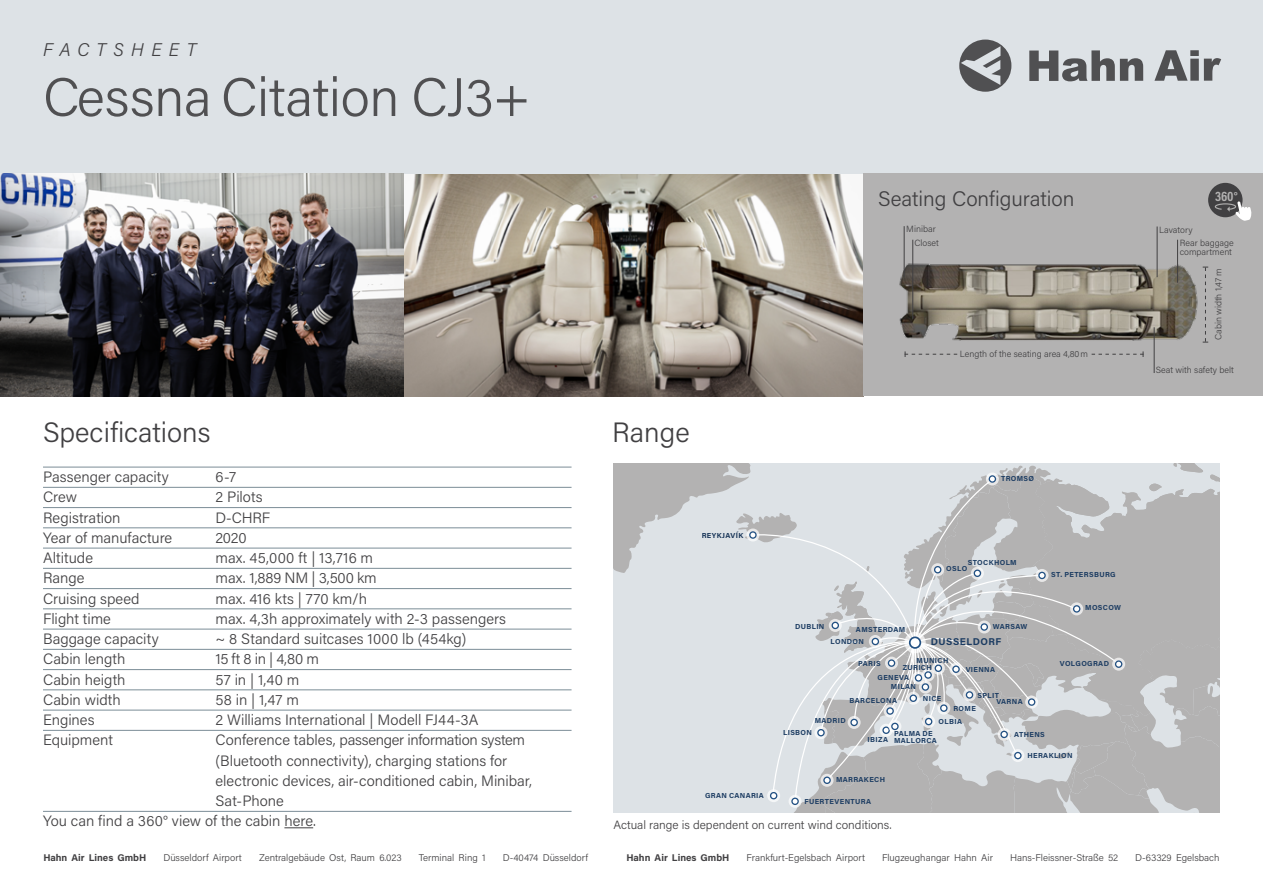
<style>
.page{position:relative;width:1263px;height:893px;background:#fff}
.page>*{position:absolute;margin:0;border:0;box-sizing:border-box;transform-origin:0 0}
.t1{font:300 54.15px "Acumin Pro";letter-spacing:-.01em;color:#414042}
.t2{font:300 27.9px "Acumin Pro";color:#414042}
.t3{font:300 21px "Acumin Pro";color:#414042}
.t4{font:italic 300 18.3px "Acumin Pro";letter-spacing:.395em;color:#414042}
.t5{font:300 15px "Acumin Pro";color:#414042}
.t6{font:300 15px "Acumin Pro";letter-spacing:.02em;color:#414042}
.t7{font:700 13.5px "Acumin Pro Cond";color:#b3b2b2}
.t8{font:300 12px "Acumin Pro";color:#414042}
.t9{font:700 9.9px "Acumin Pro";letter-spacing:.045em;color:#1c3c62}
.t10{font:300 9.75px "Acumin Pro";color:#414042}
.t11{font:700 9.75px "Acumin Pro";color:#414042}
.t12{font:300 9px/9px "Acumin Pro";color:#414042}
.t13{font:700 7.2px/6.9px "Acumin Pro";letter-spacing:.05em;color:#1c3c62}
</style>
<div class="page">
<img style="left:404px;top:173px;width:459px;height:223px">
<hr style="left:43px;top:467px;width:528px;height:1px;background:#7b8d97">
<hr style="left:43px;top:487px;width:528px;height:1px;background:#7b8d97">
<hr style="left:43px;top:507px;width:528px;height:1px;background:#7b8d97">
<hr style="left:43px;top:527px;width:528px;height:1px;background:#7b8d97">
<hr style="left:43px;top:548px;width:528px;height:1px;background:#7b8d97">
<hr style="left:43px;top:568px;width:528px;height:1px;background:#7b8d97">
<hr style="left:43px;top:588px;width:528px;height:1px;background:#7b8d97">
<hr style="left:43px;top:608px;width:528px;height:1px;background:#7b8d97">
<hr style="left:43px;top:629px;width:528px;height:1px;background:#7b8d97">
<hr style="left:43px;top:649px;width:528px;height:1px;background:#7b8d97">
<hr style="left:43px;top:669px;width:528px;height:1px;background:#7b8d97">
<hr style="left:43px;top:689px;width:528px;height:1px;background:#7b8d97">
<hr style="left:43px;top:710px;width:528px;height:1px;background:#7b8d97">
<hr style="left:43px;top:730px;width:528px;height:1px;background:#7b8d97">
<hr style="left:43px;top:811px;width:528px;height:1px;background:#7b8d97">
<svg style="left:284px;top:827px;width:29px;height:1px"></svg>
<div style="left:0;top:0;width:1263px;height:173px;background:#dde2e6"></div>
<svg style="left:613px;top:463px;width:607px;height:350px;background:#c9cbce"></svg>
<div style="left:817px;top:729px;width:8px;height:7px;border:1px solid #235183;border-radius:50%"></div>
<svg style="left:904px;top:632px;width:22px;height:21px"></svg>
<div style="left:910px;top:637px;width:10px;height:11px;background:#fff;border-radius:50%"></div>
<div style="left:909px;top:636px;width:12px;height:13px;border:2px solid #235183;border-radius:50%"></div>
<svg style="left:959px;top:40px;width:52px;height:52px"></svg>
<svg style="left:1029px;top:50px;width:114px;height:31px"></svg>
<svg style="left:1154px;top:50px;width:67px;height:31px"></svg>
<img style="left:0;top:173px;width:404px;height:223px">
<div style="left:863px;top:173px;width:400px;height:223px;background:#b3b2b2"></div>
<img style="left:899px;top:259px;width:299px;height:87px">
<svg style="left:905px;top:351px;width:52px;height:6px"></svg>
<svg style="left:1091px;top:351px;width:52px;height:6px"></svg>
<hr style="left:904px;top:226px;width:1px;height:51px;background:#414042">
<hr style="left:1177px;top:240px;width:1px;height:43px;background:#414042">
<hr style="left:912px;top:240px;width:1px;height:79px;background:#414042">
<hr style="left:1154px;top:327px;width:1px;height:46px;background:#414042">
<svg style="left:1203px;top:267px;width:5px;height:76px"></svg>
<hr style="left:1157px;top:226px;width:1px;height:51px;background:#414042">
<div style="left:1208px;top:183px;width:34px;height:34px;background:#414042;border-radius:50%"></div>
<svg style="left:1214px;top:201px;width:37px;height:20px"></svg>
<p class="t4" style="left:43px;top:37px;width:155px">FACTSHEET</p>
<h1 class="t1" style="left:43px;top:60px;width:489px">Cessna Citation CJ3+</h1>
<h3 class="t3" style="left:878px;top:184px;width:198px">Seating Configuration</h3>
<p class="t12" style="left:906px;top:224px;width:31px">Minibar</p>
<p class="t12" style="left:914px;top:238px;width:26px">Closet</p>
<p class="t12" style="left:960px;top:349px;width:130px">Length of the seating area 4,80m</p>
<h2 class="t2" style="left:43px;top:413px;width:169px">Specifications</h2>
<h2 class="t2" style="left:612px;top:413px;width:79px">Range</h2>
<p class="t5" style="left:43px;top:466px;width:127px">Passenger capacity</p>
<p class="t5" style="left:216px;top:466px;width:22px">6-7</p>
<p class="t5" style="left:43px;top:487px;width:35px">Crew</p>
<p class="t5" style="left:216px;top:487px;width:48px">2 Pilots</p>
<p class="t5" style="left:43px;top:507px;width:79px">Registration</p>
<p class="t5" style="left:216px;top:507px;width:56px">D-CHRF</p>
<p class="t5" style="left:43px;top:527px;width:131px">Year of manufacture</p>
<p class="t5" style="left:216px;top:527px;width:33px">2020</p>
<p class="t5" style="left:43px;top:547px;width:52px">Altitude</p>
<p class="t6" style="left:216px;top:547px;width:159px">max. 45,000 ft | 13,716 m</p>
<p class="t5" style="left:43px;top:568px;width:43px">Range</p>
<p class="t5" style="left:216px;top:568px;width:163px">max. 1,889 NM | 3,500 km</p>
<p class="t5" style="left:43px;top:588px;width:98px">Cruising speed</p>
<p class="t5" style="left:216px;top:588px;width:153px">max. 416 kts | 770 km/h</p>
<p class="t5" style="left:43px;top:608px;width:69px">Flight time</p>
<p class="t5" style="left:216px;top:608px;width:292px">max. 4,3h approximately with 2-3 passengers</p>
<p class="t5" style="left:43px;top:628px;width:117px">Baggage capacity</p>
<p class="t5" style="left:216px;top:628px;width:252px">~ 8 Standard suitcases 1000 lb (454kg)</p>
<p class="t5" style="left:43px;top:649px;width:84px">Cabin length</p>
<p class="t5" style="left:216px;top:649px;width:105px">15 ft 8 in | 4,80 m</p>
<p class="t5" style="left:43px;top:669px;width:84px">Cabin heigth</p>
<p class="t5" style="left:216px;top:669px;width:85px">57 in | 1,40 m</p>
<p class="t5" style="left:43px;top:689px;width:79px">Cabin width</p>
<p class="t5" style="left:216px;top:689px;width:85px">58 in | 1,47 m</p>
<p class="t5" style="left:43px;top:709px;width:53px">Engines</p>
<p class="t5" style="left:216px;top:709px;width:265px">2 Williams International | Modell FJ44-3A</p>
<p class="t5" style="left:43px;top:730px;width:71px">Equipment</p>
<p class="t5" style="left:216px;top:730px;width:311px">Conference tables, passenger information system</p>
<p class="t5" style="left:216px;top:750px;width:293px">(Bluetooth connectivity), charging stations for</p>
<p class="t5" style="left:216px;top:770px;width:318px">electronic devices, air-conditioned cabin, Minibar,</p>
<p class="t5" style="left:216px;top:790px;width:70px">Sat-Phone</p>
<p class="t5" style="left:43px;top:811px;width:274px">You can find a 360° view of the cabin here.</p>
<p class="t8" style="left:613px;top:817px;width:280px">Actual range is dependent on current wind conditions.</p>
<p class="t13" style="left:1001px;top:475px;width:35px">TROMSØ</p>
<p class="t13" style="left:701px;top:531px;width:43px">REYKJAVÍK</p>
<p class="t13" style="left:968px;top:559px;width:50px">STOCKHOLM</p>
<p class="t13" style="left:946px;top:565px;width:22px">OSLO</p>
<p class="t13" style="left:1051px;top:571px;width:66px">ST. PETERSBURG</p>
<p class="t13" style="left:1085px;top:604px;width:37px">MOSCOW</p>
<p class="t13" style="left:795px;top:622px;width:31px">DUBLIN</p>
<p class="t13" style="left:993px;top:622px;width:36px">WARSAW</p>
<p class="t13" style="left:856px;top:625px;width:51px">AMSTERDAM</p>
<p class="t9" style="left:931px;top:635px;width:72px">DUSSELDORF</p>
<p class="t13" style="left:831px;top:637px;width:35px">LONDON</p>
<p class="t13" style="left:858px;top:660px;width:24px">PARIS</p>
<p class="t13" style="left:903px;top:657px;width:47px;text-indent:14px">MUNICH<br>ZURICH</p>
<p class="t13" style="left:1060px;top:660px;width:51px">VOLGOGRAD</p>
<p class="t13" style="left:966px;top:666px;width:31px">VIENNA</p>
<p class="t13" style="left:953px;top:705px;width:24px">ROME</p>
<p class="t13" style="left:877px;top:673px;width:33px">GENEVA</p>
<p class="t13" style="left:891px;top:682px;width:27px">MILAN</p>
<p class="t13" style="left:977px;top:691px;width:23px">SPLIT</p>
<p class="t13" style="left:923px;top:695px;width:20px">NICE</p>
<p class="t13" style="left:849px;top:696px;width:49px">BARCELONA</p>
<p class="t13" style="left:996px;top:698px;width:28px">VARNA</p>
<p class="t13" style="left:815px;top:716px;width:33px">MADRID</p>
<p class="t13" style="left:939px;top:717px;width:25px">OLBIA</p>
<p class="t13" style="left:783px;top:728px;width:30px">LISBON</p>
<p class="t13" style="left:868px;top:730px;width:71px;text-indent:26px">PALMA DE<br>IBIZA MALLORCA</p>
<p class="t13" style="left:1014px;top:730px;width:32px">ATHENS</p>
<p class="t13" style="left:1027px;top:751px;width:47px">HERAKLION</p>
<p class="t13" style="left:836px;top:776px;width:51px">MARRAKECH</p>
<p class="t13" style="left:705px;top:791px;width:60px">GRAN CANARIA</p>
<p class="t13" style="left:804px;top:798px;width:68px">FUERTEVENTURA</p>
<p class="t12" style="left:1159px;top:225px;width:35px">Lavatory</p>
<p class="t7" style="left:1215px;top:187px;width:24px">360°</p>
<p class="t12" style="left:1180px;top:238px;width:56px">Rear baggage compartment</p>
<p class="t12" style="left:1213px;top:340px;width:73px;rotate:-90deg">Cabin width 1,47m</p>
<p class="t12" style="left:1156px;top:365px;width:80px">Seat with safety belt</p>
<p class="t11" style="left:43px;top:851px;width:104px">Hahn Air Lines GmbH</p>
<p class="t10" style="left:163px;top:851px;width:80px">Düsseldorf Airport</p>
<p class="t10" style="left:259px;top:851px;width:144px">Zentralgebäude Ost, Raum 6.023</p>
<p class="t10" style="left:419px;top:851px;width:68px">Terminal Ring 1</p>
<p class="t10" style="left:503px;top:851px;width:87px">D-40474 Düsseldorf</p>
<p class="t11" style="left:626px;top:851px;width:104px">Hahn Air Lines GmbH</p>
<p class="t10" style="left:746px;top:851px;width:120px">Frankfurt-Egelsbach Airport</p>
<p class="t10" style="left:882px;top:851px;width:112px">Flugzeughangar Hahn Air</p>
<p class="t10" style="left:1010px;top:851px;width:110px">Hans-Fleissner-Straße 52</p>
<p class="t10" style="left:1135px;top:851px;width:86px">D-63329 Egelsbach</p>
</div>
